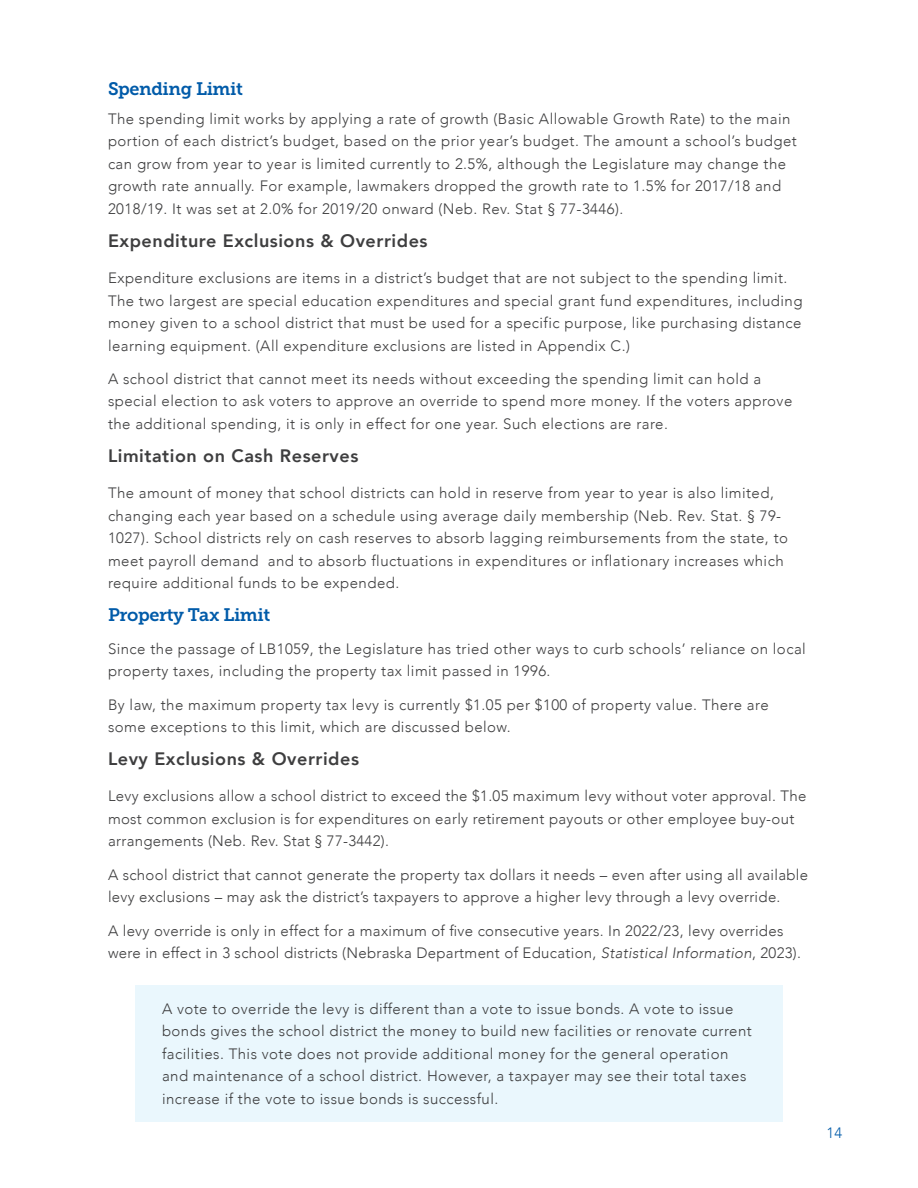
<style>
.page{position:relative;width:918px;height:1188px;background:#fff}
.page>*{position:absolute;margin:0;border:0;box-sizing:border-box;transform-origin:0 0}
.Sub_2{font:800 18px "Avenir";letter-spacing:.03em;color:#3e3e3f}
.Body{font:18px "Museo Slab 700";letter-spacing:-.02em;color:#015ba9}
.Sub_3{font:18px "Museo Slab 700";letter-spacing:-.02em;color:#015ba9}
.Body-2{font:300 15px/22.5px "Avenir";letter-spacing:.03em;color:#3e3e3f}
.Paragraph_Style_2{font:300 15px/22.5px "Avenir";letter-spacing:.03em;color:#3e3e3f}
.t1{font:300 15px "Avenir";color:#015ba9}
.s1{font-style:italic}
</style>
<div class="page">
<div style="left:135px;top:985px;width:648px;height:137px;background:#eaf7fd"></div>
<p class="Sub_3" style="left:108px;top:78px;width:136px">Spending Limit</p>
<p class="Body-2" style="left:108px;top:107px;width:690px">The spending limit works by applying a rate of growth (Basic Allowable Growth Rate) to the main portion of each district’s budget, based on the prior year’s budget. The amount a school’s budget can grow from year to year is limited currently to 2.5%, although the Legislature may change the growth rate annually. For example, lawmakers dropped the growth rate to 1.5% for 2017/18 and 2018/19. It was set at 2.0% for 2019/20 onward (Neb. Rev. Stat § 77-3446).</p>
<p class="Sub_2" style="left:108px;top:227px;width:321px">Expenditure Exclusions &amp; Overrides</p>
<p class="Body-2" style="left:108px;top:267px;width:696px">Expenditure exclusions are items in a district’s budget that are not subject to the spending limit.<br>The two largest are special education expenditures and special grant fund expenditures, including money given to a school district that must be used for a specific purpose, like purchasing distance learning equipment. (All expenditure exclusions are listed in Appendix C.)</p>
<p class="Body-2" style="left:108px;top:367px;width:686px">A school district that cannot meet its needs without exceeding the spending limit can hold a special election to ask voters to approve an override to spend more money. If the voters approve the additional spending, it is only in effect for one year. Such elections are rare.</p>
<p class="Sub_2" style="left:108px;top:442px;width:252px">Limitation on Cash Reserves</p>
<p class="Body-2" style="left:108px;top:482px;width:682px">The amount of money that school districts can hold in reserve from year to year is also limited, changing each year based on a schedule using average daily membership (Neb. Rev. Stat. § 79- 1027). School districts rely on cash reserves to absorb lagging reimbursements from the state, to meet payroll demand and to absorb fluctuations in expenditures or inflationary increases which require additional funds to be expended.</p>
<p class="Body" style="left:108px;top:604px;width:164px">Property Tax Limit</p>
<p class="Body-2" style="left:108px;top:637px;width:699px">Since the passage of LB1059, the Legislature has tried other ways to curb schools’ reliance on local property taxes, including the property tax limit passed in 1996.</p>
<p class="Body-2" style="left:108px;top:693px;width:662px">By law, the maximum property tax levy is currently $1.05 per $100 of property value. There are some exceptions to this limit, which are discussed below.</p>
<p class="Sub_2" style="left:108px;top:745px;width:253px">Levy Exclusions &amp; Overrides</p>
<p class="Body-2" style="left:108px;top:785px;width:700px">Levy exclusions allow a school district to exceed the $1.05 maximum levy without voter approval. The most common exclusion is for expenditures on early retirement payouts or other employee buy-out arrangements (Neb. Rev. Stat § 77-3442).</p>
<p class="Body-2" style="left:108px;top:863px;width:702px">A school district that cannot generate the property tax dollars it needs – even after using all available levy exclusions – may ask the district’s taxpayers to approve a higher levy through a levy override.</p>
<p class="Body-2" style="left:108px;top:919px;width:695px">A levy override is only in effect for a maximum of five consecutive years. In 2022/23, levy overrides were in effect in 3 school districts (Nebraska Department of Education, <span class="s1">Statistical Information</span>, 2023).</p>
<p class="Paragraph_Style_2" style="left:162px;top:997px;width:591px">A vote to override the levy is different than a vote to issue bonds. A vote to issue bonds gives the school district the money to build new facilities or renovate current facilities. This vote does not provide additional money for the general operation and maintenance of a school district. However, a taxpayer may see their total taxes increase if the vote to issue bonds is successful.</p>
<p class="t1" style="left:826px;top:1124px;width:18px">14</p>
</div>
